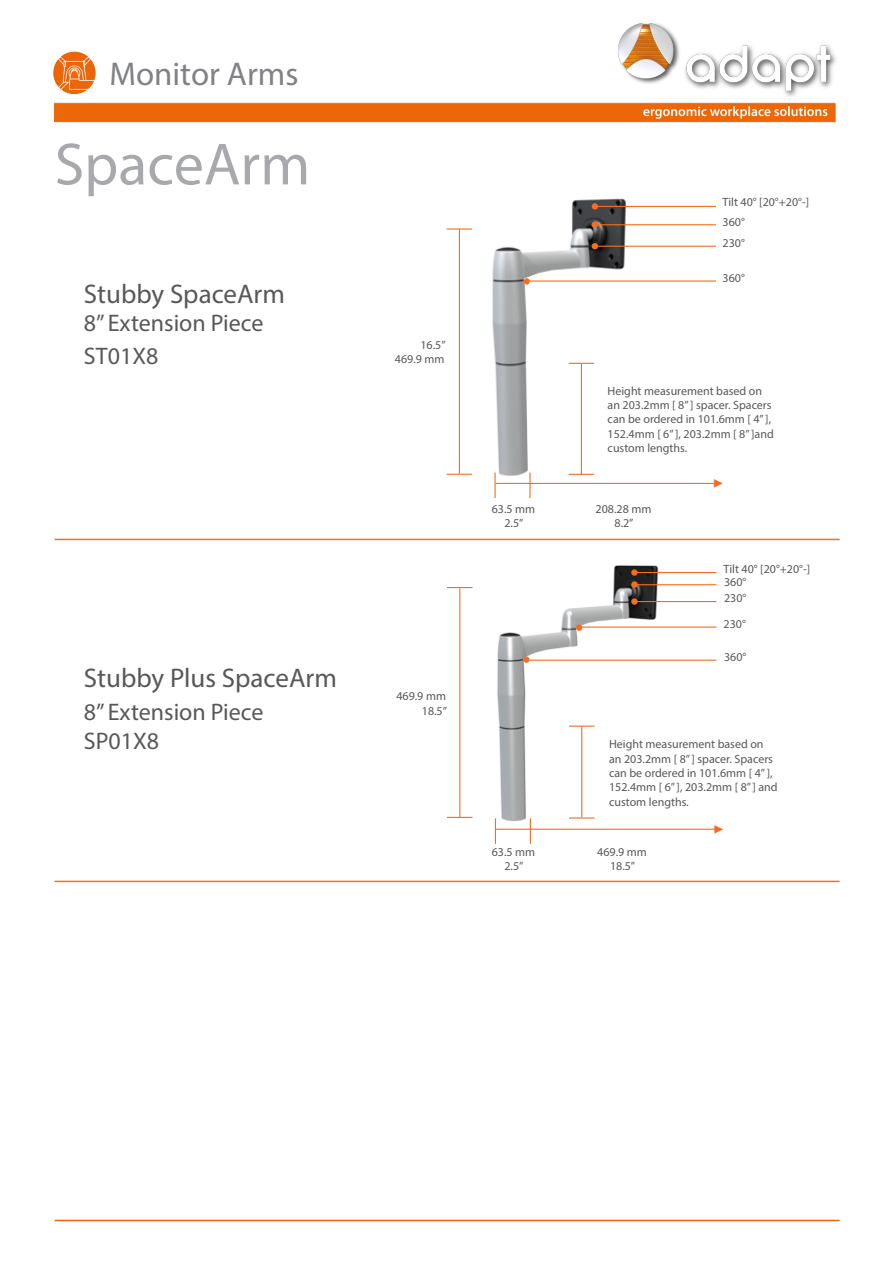
<style>
.page{position:relative;width:893px;height:1263px;background:#fff}
.page>*{position:absolute;margin:0;border:0;box-sizing:border-box;transform-origin:0 0}
.t1{font:60px "Myriad Pro";color:#a8a9ad}
.t2{font:33px "Myriad Pro";color:#808285}
.t3{font:27px "Myriad Pro";color:#57585a}
.t4{font:24px "Myriad Pro";color:#57585a}
.t5{font:18px "Minion Pro";color:#f36e21}
.t6{font:12px "Myriad Pro";color:#57585a}
</style>
<div class="page">
<img style="left:446px;top:198px;width:271px;height:285px">
<img style="left:446px;top:565px;width:272px;height:271px">
<hr style="left:55px;top:539px;width:785px;height:1px;background:#f36e21">
<hr style="left:55px;top:881px;width:785px;height:1px;background:#f36e21">
<hr style="left:594px;top:246px;width:122px;height:1px;background:#f36e21">
<svg style="left:592px;top:243px;width:6px;height:6px"></svg>
<hr style="left:524px;top:280px;width:192px;height:2px;background:#f36e21">
<div style="left:524px;top:278px;width:6px;height:7px;background:#f36e21;border-radius:50%"></div>
<hr style="left:595px;top:206px;width:121px;height:1px;background:#f36e21">
<div style="left:592px;top:203px;width:6px;height:7px;background:#f36e21;border-radius:50%"></div>
<svg style="left:447px;top:474px;width:25px;height:1px"></svg>
<hr style="left:459px;top:229px;width:1px;height:245px;background:#f36e21">
<hr style="left:447px;top:228px;width:25px;height:2px;background:#f36e21">
<hr style="left:496px;top:483px;width:221px;height:1px;background:#f36e21">
<hr style="left:494px;top:472px;width:2px;height:26px;background:#f36e21">
<hr style="left:529px;top:472px;width:2px;height:26px;background:#f36e21">
<svg style="left:569px;top:474px;width:25px;height:1px"></svg>
<svg style="left:569px;top:363px;width:25px;height:1px"></svg>
<hr style="left:581px;top:364px;width:1px;height:111px;background:#f36e21">
<hr style="left:634px;top:601px;width:82px;height:1px;background:#f36e21">
<svg style="left:631px;top:598px;width:7px;height:7px"></svg>
<hr style="left:526px;top:660px;width:190px;height:1px;background:#f36e21">
<div style="left:523px;top:656px;width:6px;height:7px;background:#f36e21;border-radius:50%"></div>
<hr style="left:634px;top:572px;width:82px;height:1px;background:#f36e21">
<svg style="left:631px;top:569px;width:7px;height:7px"></svg>
<svg style="left:447px;top:817px;width:25px;height:1px"></svg>
<hr style="left:459px;top:588px;width:1px;height:229px;background:#f36e21">
<svg style="left:447px;top:587px;width:25px;height:1px"></svg>
<hr style="left:496px;top:829px;width:221px;height:1px;background:#f36e21">
<svg style="left:495px;top:818px;width:1px;height:26px"></svg>
<svg style="left:530px;top:818px;width:1px;height:26px"></svg>
<svg style="left:569px;top:817px;width:26px;height:1px"></svg>
<hr style="left:569px;top:725px;width:26px;height:2px;background:#f36e21">
<hr style="left:581px;top:726px;width:1px;height:91px;background:#f36e21">
<hr style="left:576px;top:626px;width:140px;height:2px;background:#f36e21">
<div style="left:576px;top:624px;width:6px;height:7px;background:#f36e21;border-radius:50%"></div>
<hr style="left:598px;top:224px;width:118px;height:1px;background:#f36e21">
<div style="left:592px;top:221px;width:6px;height:7px;background:#f36e21;border-radius:50%"></div>
<hr style="left:634px;top:584px;width:82px;height:1px;background:#f36e21">
<div style="left:631px;top:581px;width:7px;height:7px;background:#f36e21;border-radius:50%"></div>
<img style="left:55px;top:23px;width:781px;height:100px">
<img style="left:53px;top:52px;width:43px;height:42px;border-radius:20px">
<hr style="left:55px;top:1220px;width:785px;height:1px;background:#eb6608">
<h2 class="t2" style="left:109px;top:54px;width:191px">Monitor Arms</h2>
<h1 class="t1" style="left:55px;top:127px;width:257px">SpaceArm</h1>
<p class="t3" style="left:84px;top:277px;width:203px">Stubby SpaceArm</p>
<p class="t4" style="left:84px;top:309px;width:181px">8” Extension Piece</p>
<p class="t4" style="left:84px;top:341px;width:76px">ST01X8</p>
<p class="t3" style="left:84px;top:662px;width:254px">Stubby Plus SpaceArm</p>
<p class="t4" style="left:84px;top:697px;width:181px">8” Extension Piece</p>
<p class="t4" style="left:84px;top:726px;width:77px">SP01X8</p>
<p class="t6" style="left:420px;top:337px;width:27px">16.5”</p>
<p class="t6" style="left:395px;top:352px;width:51px">469.9 mm</p>
<p class="t6" style="left:492px;top:501px;width:45px">63.5 mm</p>
<p class="t6" style="left:504px;top:516px;width:21px">2.5”</p>
<p class="t6" style="left:396px;top:689px;width:51px">469.9 mm</p>
<p class="t6" style="left:422px;top:703px;width:27px">18.5”</p>
<p class="t6" style="left:492px;top:844px;width:45px">63.5 mm</p>
<p class="t6" style="left:504px;top:859px;width:21px">2.5”</p>
<p class="t6" style="left:723px;top:195px;width:88px">Tilt 40° [20°+20°-]</p>
<p class="t6" style="left:723px;top:235px;width:24px">230°</p>
<p class="t6" style="left:723px;top:270px;width:24px">360°</p>
<p class="t6" style="left:723px;top:214px;width:24px">360°</p>
<p class="t6" style="left:608px;top:383px;width:156px">Height measurement based on</p>
<p class="t6" style="left:608px;top:398px;width:165px">an 203.2mm [ 8” ] spacer. Spacers</p>
<p class="t6" style="left:608px;top:412px;width:165px">can be ordered in 101.6mm [ 4” ],</p>
<p class="t6" style="left:608px;top:426px;width:168px">152.4mm [ 6” ], 203.2mm [ 8” ]and</p>
<p class="t6" style="left:608px;top:441px;width:81px">custom lengths.</p>
<p class="t6" style="left:596px;top:501px;width:57px">208.28 mm</p>
<p class="t6" style="left:614px;top:516px;width:21px">8.2”</p>
<p class="t5" style="left:713px;top:470px;width:12px">▶</p>
<p class="t6" style="left:724px;top:561px;width:88px">Tilt 40° [20°+20°-]</p>
<p class="t6" style="left:724px;top:591px;width:24px">230°</p>
<p class="t6" style="left:724px;top:574px;width:24px">360°</p>
<p class="t6" style="left:724px;top:617px;width:24px">230°</p>
<p class="t6" style="left:724px;top:649px;width:24px">360°</p>
<p class="t6" style="left:609px;top:737px;width:156px">Height measurement based on</p>
<p class="t6" style="left:609px;top:751px;width:165px">an 203.2mm [ 8” ] spacer. Spacers</p>
<p class="t6" style="left:609px;top:766px;width:165px">can be ordered in 101.6mm [ 4” ],</p>
<p class="t6" style="left:609px;top:780px;width:170px">152.4mm [ 6” ], 203.2mm [ 8” ] and</p>
<p class="t6" style="left:609px;top:794px;width:81px">custom lengths.</p>
<p class="t6" style="left:597px;top:844px;width:51px">469.9 mm</p>
<p class="t6" style="left:610px;top:859px;width:27px">18.5”</p>
<p class="t5" style="left:713px;top:816px;width:12px">▶</p>
</div>
